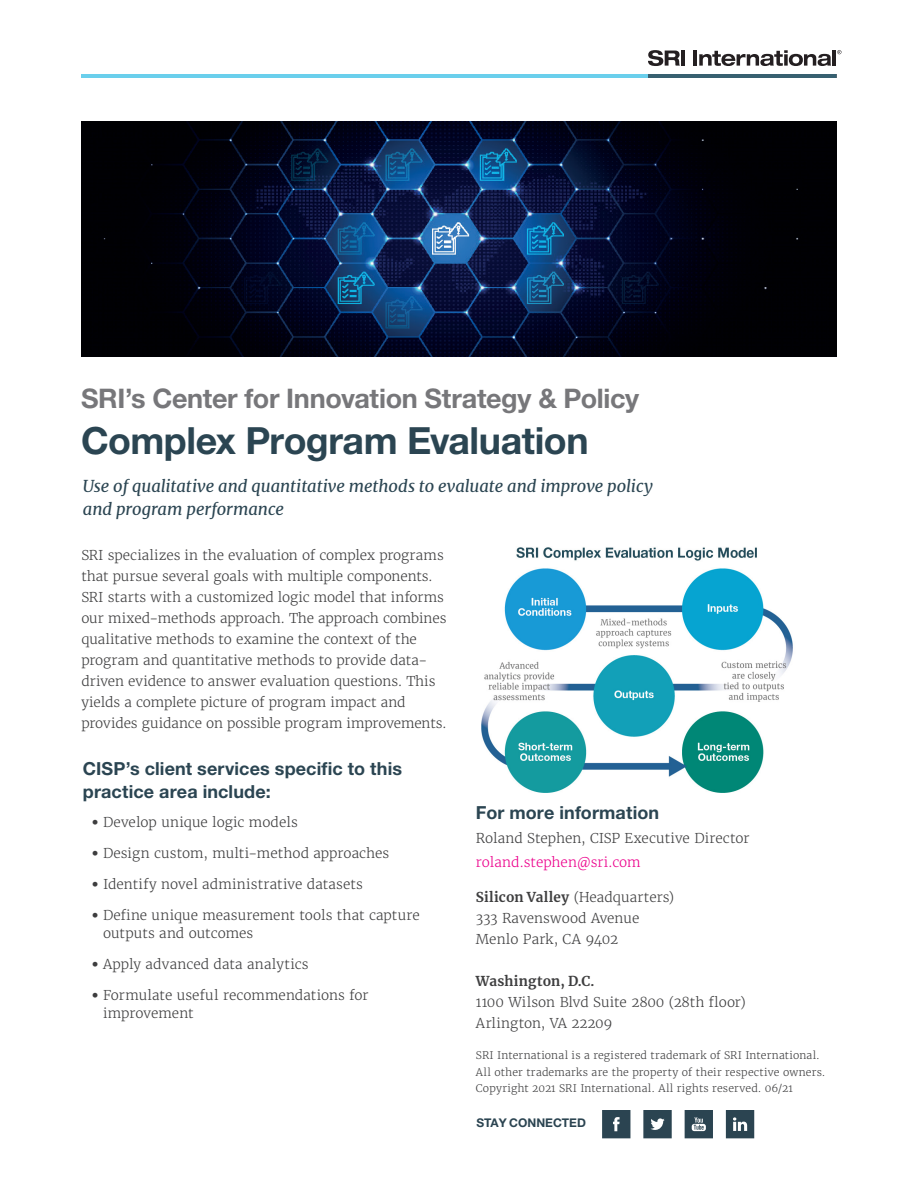
<style>
.page{position:relative;width:918px;height:1188px;background:#fff}
.page>*{position:absolute;margin:0;border:0;box-sizing:border-box;transform-origin:0 0}
.t1{font:700 37.5px "Helvetica Neue LT Std";letter-spacing:-.015em;color:#2b4552}
.t2{font:700 27px "Helvetica Neue LT Std";letter-spacing:-.01em;color:#77777a}
.Header_2{font:700 18px/22.5px "Helvetica Neue LT Std";letter-spacing:.005em;color:#2b4552}
.Basic_body{font:italic 16.5px/22.5px "Merriweather";letter-spacing:-.005em;color:#2b4552}
.Basic_body-2{font:300 13.5px/21px "Merriweather";color:#3e3e3f}
.Header_2-2{font:300 13.5px/24px "Merriweather";color:#3e3e3f}
.t3{font:700 12px "Helvetica Neue LT Std";color:#2b4451}
.Basic_body-3{font:300 10.5px/16.5px "Merriweather";letter-spacing:.015em;color:#3e3e3f}
.s1{font-family:"Helvetica Neue LT Std";font-weight:700;font-style:italic}
.s2{color:#ec008c}
.s3{font-weight:700}
</style>
<div class="page">
<hr style="left:81px;top:75px;width:755px;height:3px;background:#45c4e8">
<hr style="left:648px;top:75px;width:189px;height:3px;background:#2b4552">
<svg style="left:648px;top:50px;width:32px;height:16px"></svg>
<hr style="left:681px;top:51px;width:4px;height:15px;background:#241f21">
<hr style="left:693px;top:51px;width:4px;height:15px;background:#241f21">
<svg style="left:699px;top:50px;width:132px;height:16px"></svg>
<hr style="left:833px;top:50px;width:3px;height:16px;background:#241f21">
<svg style="left:837px;top:50px;width:4px;height:4px"></svg>
<img style="left:481px;top:547px;width:312px;height:245px">
<svg style="left:602px;top:1110px;width:28px;height:28px"></svg>
<svg style="left:643px;top:1110px;width:29px;height:28px"></svg>
<svg style="left:726px;top:1110px;width:28px;height:28px"></svg>
<svg style="left:685px;top:1110px;width:28px;height:28px"></svg>
<img style="left:81px;top:121px;width:756px;height:236px">
<p class="t2" style="left:81px;top:381px;width:560px">SRI’s Center for Innovation Strategy &amp; Policy</p>
<p class="t1" style="left:81px;top:418px;width:509px">Complex Program Evaluation</p>
<p class="Basic_body" style="left:83px;top:475px;width:571px">Use of qualitative and quantitative methods to evaluate and improve policy and program performance</p>
<p class="Basic_body-2" style="left:81px;top:544px;width:367px">SRI specializes in the evaluation of complex programs that pursue several goals with multiple components.<br>SRI starts with a customized logic model that informs our mixed-methods approach. The approach combines qualitative methods to examine the context of the program and quantitative methods to provide data&shy;driven evidence to answer evaluation questions. This yields a complete picture of program impact and provides guidance on possible program improvements.</p>
<p class="Header_2" style="left:83px;top:757px;width:321px">CISP’s client services specific to this practice area include:</p>
<p class="Basic_body-2" style="left:92px;top:812px;width:208px"><span class="s1">•</span> Develop unique logic models</p>
<p class="Basic_body-2" style="left:92px;top:842px;width:299px"><span class="s1">•</span> Design custom, multi-method approaches</p>
<p class="Basic_body-2" style="left:92px;top:873px;width:273px"><span class="s1">•</span> Identify novel administrative datasets</p>
<p class="Basic_body-2" style="left:103px;top:906px;width:318px;line-height:18px;text-indent:-11px"><span class="s1">•</span> Define unique measurement tools that capture outputs and outcomes</p>
<p class="Basic_body-2" style="left:92px;top:953px;width:218px"><span class="s1">•</span> Apply advanced data analytics</p>
<p class="Basic_body-2" style="left:103px;top:986px;width:267px;line-height:18px;text-indent:-11px"><span class="s1">•</span> Formulate useful recommendations for improvement</p>
<p class="Header_2" style="left:476px;top:801px;width:185px">For more information</p>
<p class="Header_2-2" style="left:476px;top:826px;width:275px">Roland Stephen, CISP Executive Director <span class="s2">roland.stephen@sri.com</span></p>
<p class="Basic_body-2" style="left:476px;top:886px;width:200px"><span class="s3">Silicon Valley</span> (Headquarters)<br>333 Ravenswood Avenue<br>Menlo Park, CA 9402</p>
<p class="Basic_body-2" style="left:476px;top:970px;width:271px"><span class="s3">Washington, D.C.<br></span>1100 Wilson Blvd Suite 2800 (28th floor)<br>Arlington, VA 22209</p>
<p class="Basic_body-3" style="left:476px;top:1047px;width:351px">SRI International is a registered trademark of SRI International.<br>All other trademarks are the property of their respective owners.<br>Copyright 2021 SRI International. All rights reserved. 06/21</p>
<p class="t3" style="left:476px;top:1115px;width:111px">STAY CONNECTED</p>
</div>
